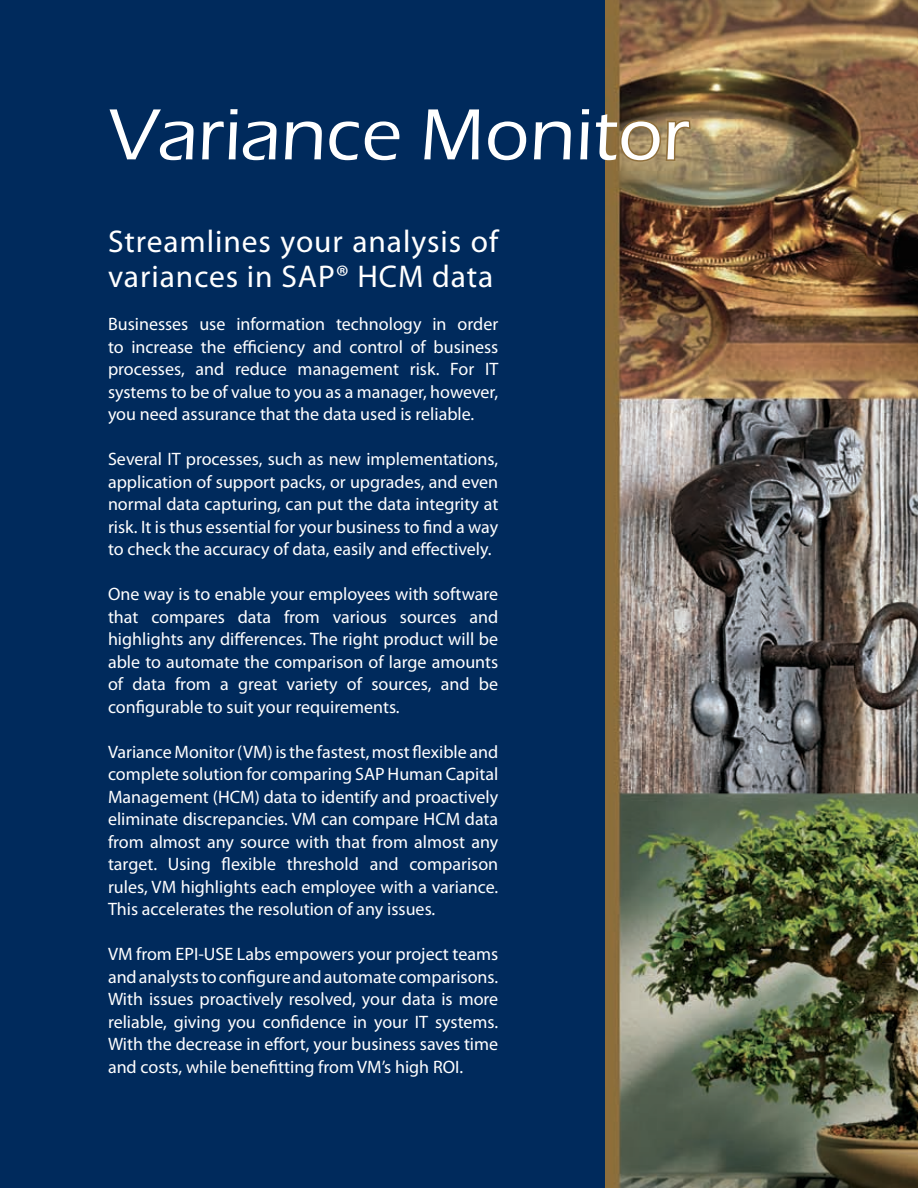
<style>
.page{position:relative;width:918px;height:1188px;background:#002a5c}
.page>*{position:absolute;margin:0;border:0;box-sizing:border-box;transform-origin:0 0}
.t1{font:500 75px "Eras ITC";color:#fff}
.t2{font:31.5px/34.5px "Myriad Pro";letter-spacing:.03em;color:#fff}
.t3{font:18px/22.5px "Myriad Pro";color:#fff;text-align:justify}
</style>
<div class="page">
<img style="left:605px;top:0;width:313px;height:1188px">
<svg style="left:618px;top:118px;width:74px;height:46px;background:#9b8256"></svg>
<h1 class="t1" style="left:108px;top:93px;width:583px">Variance Monitor</h1>
<h2 class="t2" style="left:108px;top:224px;width:392px">Streamlines your analysis of variances in SAP® HCM data</h2>
<p class="t3" style="left:108px;top:313px;width:392px">Businesses use information technology in order to increase the efficiency and control of business processes, and reduce management risk. For IT systems to be of value to you as a manager, however, you need assurance that the data used is reliable.</p>
<p class="t3" style="left:108px;top:448px;width:392px">Several IT processes, such as new implementations, application of support packs, or upgrades, and even normal data capturing, can put the data integrity at risk. It is thus essential for your business to find a way to check the accuracy of data, easily and effectively.</p>
<p class="t3" style="left:108px;top:583px;width:392px">One way is to enable your employees with software that compares data from various sources and highlights any differences. The right product will be able to automate the comparison of large amounts of data from a great variety of sources, and be configurable to suit your requirements.</p>
<p class="t3" style="left:108px;top:740px;width:392px">Variance Monitor (VM) is the fastest, most flexible and complete solution for comparing SAP Human Capital Management (HCM) data to identify and proactively eliminate discrepancies. VM can compare HCM data from almost any source with that from almost any target. Using flexible threshold and comparison rules, VM highlights each employee with a variance.<br>This accelerates the resolution of any issues.</p>
<p class="t3" style="left:108px;top:943px;width:392px">VM from EPI-USE Labs empowers your project teams and analysts to configure and automate comparisons.<br>With issues proactively resolved, your data is more reliable, giving you confidence in your IT systems.<br>With the decrease in effort, your business saves time and costs, while benefitting from VM’s high ROI.</p>
</div>
